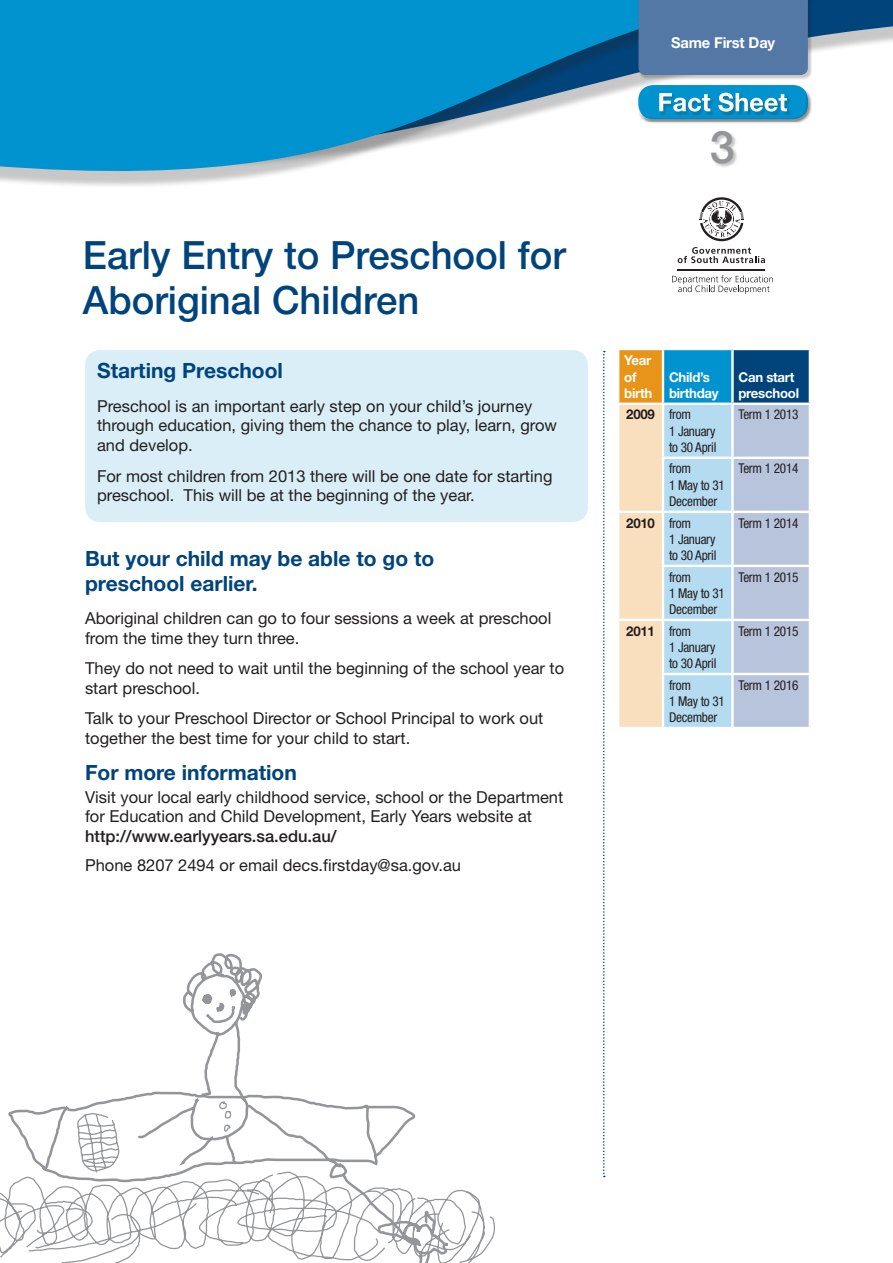
<style>
.page{position:relative;width:893px;height:1263px;background:#fff}
.page>*{position:absolute;margin:0;border:0;box-sizing:border-box;transform-origin:0 0}
.Para_7pt_above{font:500 45px "Helvetica Neue LT Std";color:#939598}
.t1{font:500 39px/45px "Helvetica Neue LT Std";color:#00447b}
.B_Heaing_18pt_space{font:700 21px/25.2px "Helvetica Neue LT Std";color:#00447b}
.Para_7pt_above-2{font:700 21px "Helvetica Neue LT Std";color:#00447b}
.Indented_B_Heading_n{font:700 21px "Helvetica Neue LT Std";color:#00447b}
.Para_7pt_above-3{font:16.5px/19.8px "Helvetica Neue LT Std";color:#231f20}
.Indented_para_7pt_ab{font:16.5px/19.8px "Helvetica Neue LT Std";color:#231f20}
.t2{font:700 15px "Helvetica Neue LT Std";letter-spacing:-.01em;color:#fff}
.t3{font:condensed 13.5px/16.2px "Helvetica Neue LT Std";letter-spacing:-.02em;color:#231f20}
.t4{font:700 13.5px/16.2px "Helvetica Neue LT Std";letter-spacing:-.02em;color:#fff}
.s1{font-weight:500}
.s2{font-weight:700;font-stretch:normal}
</style>
<div class="page">
<div style="left:618px;top:349px;width:45px;height:55px;background:#e89418"></div>
<div style="left:663px;top:349px;width:69px;height:55px;background:#0093d0"></div>
<div style="left:732px;top:349px;width:78px;height:55px;background:#00447b"></div>
<svg style="left:619px;top:405px;width:190px;height:322px;background:#c6d3dc"></svg>
<hr style="left:617px;top:348px;width:46px;height:2px;background:#fff">
<hr style="left:617px;top:350px;width:2px;height:53px;background:#fff">
<hr style="left:663px;top:348px;width:69px;height:2px;background:#fff">
<hr style="left:662px;top:350px;width:2px;height:53px;background:#fff">
<hr style="left:732px;top:348px;width:79px;height:2px;background:#fff">
<hr style="left:731px;top:350px;width:3px;height:53px;background:#fff">
<hr style="left:809px;top:350px;width:2px;height:53px;background:#fff">
<hr style="left:617px;top:403px;width:46px;height:2px;background:#fff">
<hr style="left:663px;top:403px;width:69px;height:2px;background:#fff">
<hr style="left:662px;top:405px;width:2px;height:52px;background:#fff">
<hr style="left:732px;top:403px;width:79px;height:2px;background:#fff">
<hr style="left:731px;top:405px;width:3px;height:52px;background:#fff">
<hr style="left:662px;top:457px;width:70px;height:2px;background:#fff">
<hr style="left:662px;top:459px;width:2px;height:52px;background:#fff">
<hr style="left:732px;top:457px;width:79px;height:2px;background:#fff">
<hr style="left:731px;top:459px;width:3px;height:52px;background:#fff">
<hr style="left:617px;top:511px;width:46px;height:2px;background:#fff">
<hr style="left:663px;top:511px;width:69px;height:2px;background:#fff">
<hr style="left:662px;top:513px;width:2px;height:52px;background:#fff">
<hr style="left:732px;top:511px;width:79px;height:2px;background:#fff">
<hr style="left:731px;top:513px;width:3px;height:52px;background:#fff">
<hr style="left:662px;top:565px;width:70px;height:2px;background:#fff">
<hr style="left:662px;top:567px;width:2px;height:52px;background:#fff">
<hr style="left:732px;top:565px;width:79px;height:2px;background:#fff">
<hr style="left:731px;top:567px;width:3px;height:52px;background:#fff">
<hr style="left:617px;top:619px;width:46px;height:2px;background:#fff">
<hr style="left:663px;top:619px;width:69px;height:2px;background:#fff">
<hr style="left:662px;top:621px;width:2px;height:52px;background:#fff">
<hr style="left:732px;top:619px;width:79px;height:2px;background:#fff">
<hr style="left:731px;top:621px;width:3px;height:52px;background:#fff">
<hr style="left:662px;top:673px;width:70px;height:2px;background:#fff">
<hr style="left:662px;top:675px;width:2px;height:52px;background:#fff">
<hr style="left:732px;top:673px;width:79px;height:2px;background:#fff">
<hr style="left:731px;top:675px;width:3px;height:52px;background:#fff">
<svg style="left:820px;top:0;width:73px;height:51px;background:#5780a1"></svg>
<svg style="left:603px;top:351px;width:2px;height:826px"></svg>
<svg style="left:0;top:0;width:816px;height:186px;fill:#0093d0"></svg>
<div style="left:638px;top:0;width:174px;height:79px;background:#231f20;opacity:.25"></div>
<div style="left:638px;top:0;width:170px;height:75px;background:#5378a6"></div>
<hr style="left:678px;top:269px;width:87px;height:2px;background:#231f20">
<svg style="left:678px;top:247px;width:87px;height:16px"></svg>
<svg style="left:672px;top:275px;width:101px;height:19px"></svg>
<svg style="left:700px;top:197px;width:44px;height:44px"></svg>
<div style="left:712px;top:131px;width:26px;height:37px;background:#231f20;opacity:.25"></div>
<div style="left:85px;top:350px;width:503px;height:172px;background:#d9eef7;border-radius:15px"></div>
<svg style="left:106px;top:953px;width:202px;height:148px"></svg>
<svg style="left:0;top:1101px;width:495px;height:162px"></svg>
<p class="t1" style="left:83px;top:233px;width:484px">Early Entry to Preschool for<br>Aboriginal Children</p>
<p class="Indented_B_Heading_n" style="left:97px;top:358px;width:187px">Starting Preschool</p>
<p class="Indented_para_7pt_ab" style="left:97px;top:396px;width:461px">Preschool is an important early step on your child’s journey through education, giving them the chance to play, learn, grow and develop.</p>
<p class="Indented_para_7pt_ab" style="left:97px;top:465px;width:457px">For most children from 2013 there will be one date for starting preschool. This will be at the beginning of the year.</p>
<p class="B_Heaing_18pt_space" style="left:85px;top:545px;width:351px">But your child may be able to go to preschool earlier.</p>
<p class="Para_7pt_above-3" style="left:85px;top:608px;width:468px">Aboriginal children can go to four sessions a week at preschool from the time they turn three.</p>
<p class="Para_7pt_above-3" style="left:85px;top:658px;width:481px">They do not need to wait until the beginning of the school year to start preschool.</p>
<p class="Para_7pt_above-3" style="left:85px;top:708px;width:460px">Talk to your Preschool Director or School Principal to work out together the best time for your child to start.</p>
<p class="Para_7pt_above-2" style="left:85px;top:759px;width:213px">For more information</p>
<p class="Para_7pt_above-3" style="left:85px;top:786px;width:480px">Visit your local early childhood service, school or the Department for Education and Child Development, Early Years website at <span class="s1">http://www.earlyyears.sa.edu.au/</span></p>
<p class="Para_7pt_above-3" style="left:85px;top:855px;width:378px">Phone 8207 2494 or email decs.firstday@sa.gov.au</p>
<p class="t2" style="left:671px;top:33px;width:106px">Same First Day</p>
<p class="Para_7pt_above" style="left:710px;top:120px;width:27px">3</p>
<p class="t4" style="left:624px;top:352px;width:30px">Year of birth</p>
<p class="t4" style="left:669px;top:368px;width:51px">Child’s birthday</p>
<p class="t4" style="left:738px;top:368px;width:62px">Can start preschool</p>
<p class="t3" style="left:669px;top:406px;width:49px;text-indent:-43px"><span class="s2">2009</span> from<br>1 January to 30 April</p>
<p class="t3" style="left:738px;top:406px;width:61px">Term 1 2013</p>
<p class="t3" style="left:669px;top:460px;width:57px">from<br>1 May to 31<br>December</p>
<p class="t3" style="left:738px;top:460px;width:61px">Term 1 2014</p>
<p class="t3" style="left:669px;top:514px;width:49px;text-indent:-43px"><span class="s2">2010</span> from<br>1 January to 30 April</p>
<p class="t3" style="left:738px;top:514px;width:61px">Term 1 2014</p>
<p class="t3" style="left:669px;top:569px;width:57px">from<br>1 May to 31<br>December</p>
<p class="t3" style="left:738px;top:569px;width:61px">Term 1 2015</p>
<p class="t3" style="left:669px;top:623px;width:49px;text-indent:-43px"><span class="s2">2011</span> from<br>1 January to 30 April</p>
<p class="t3" style="left:738px;top:623px;width:61px">Term 1 2015</p>
<p class="t3" style="left:669px;top:677px;width:57px">from<br>1 May to 31<br>December</p>
<p class="t3" style="left:738px;top:677px;width:61px">Term 1 2016</p>
</div>
